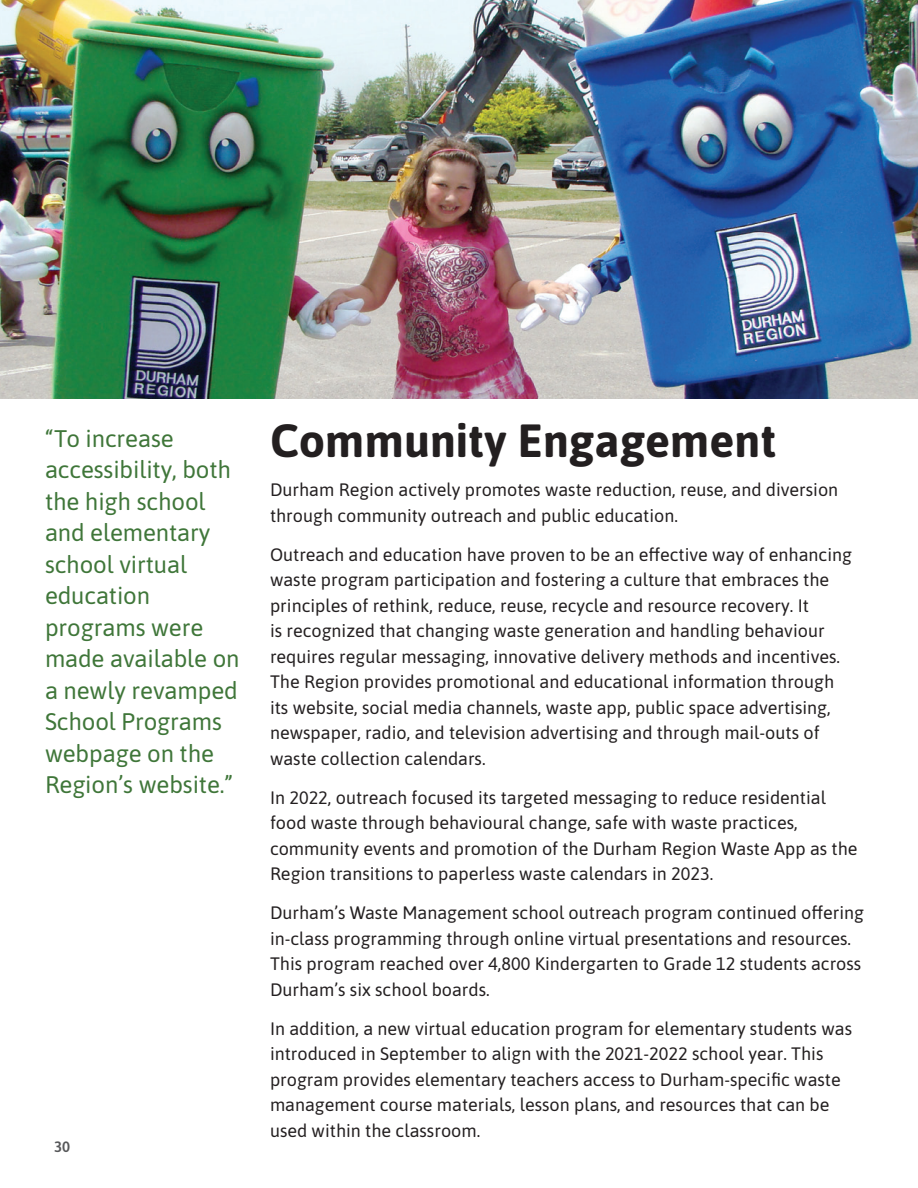
<style>
.page{position:relative;width:918px;height:1188px;background:#fff}
.page>*{position:absolute;margin:0;border:0;box-sizing:border-box;transform-origin:0 0}
.H1_Black{font:700 46.5px "Asap";color:#231f20}
.PULL_QUOTE{font:24px/31.5px "Asap";letter-spacing:-.005em;color:#3f7639}
.Body_Copy{font:18px/25.5px "Asap";color:#231f20}
.t1{font:600 15px "Asap";color:#57585a}
</style>
<div class="page">
<img style="left:0;top:0;width:918px;height:399px">
<p class="PULL_QUOTE" style="left:45px;top:421px;width:196px">“To increase accessibility, both the high school and elementary school virtual education programs were made available on a newly revamped<br>School Programs webpage on the<br>Region’s website.”</p>
<p class="t1" style="left:54px;top:1136px;width:18px">30</p>
<p class="H1_Black" style="left:270px;top:408px;width:508px">Community Engagement</p>
<p class="Body_Copy" style="left:270px;top:476px;width:570px">Durham Region actively promotes waste reduction, reuse, and diversion through community outreach and public education.</p>
<p class="Body_Copy" style="left:270px;top:541px;width:583px">Outreach and education have proven to be an effective way of enhancing waste program participation and fostering a culture that embraces the principles of rethink, reduce, reuse, recycle and resource recovery. It<br>is recognized that changing waste generation and handling behaviour requires regular messaging, innovative delivery methods and incentives.<br>The Region provides promotional and educational information through its website, social media channels, waste app, public space advertising, newspaper, radio, and television advertising and through mail-outs of waste collection calendars.</p>
<p class="Body_Copy" style="left:270px;top:784px;width:589px">In 2022, outreach focused its targeted messaging to reduce residential food waste through behavioural change, safe with waste practices, community events and promotion of the Durham Region Waste App as the Region transitions to paperless waste calendars in 2023.</p>
<p class="Body_Copy" style="left:270px;top:899px;width:596px">Durham’s Waste Management school outreach program continued offering in-class programming through online virtual presentations and resources.<br>This program reached over 4,800 Kindergarten to Grade 12 students across Durham’s six school boards.</p>
<p class="Body_Copy" style="left:270px;top:1015px;width:584px">In addition, a new virtual education program for elementary students was introduced in September to align with the 2021-2022 school year. This program provides elementary teachers access to Durham-specific waste management course materials, lesson plans, and resources that can be used within the classroom.</p>
</div>
